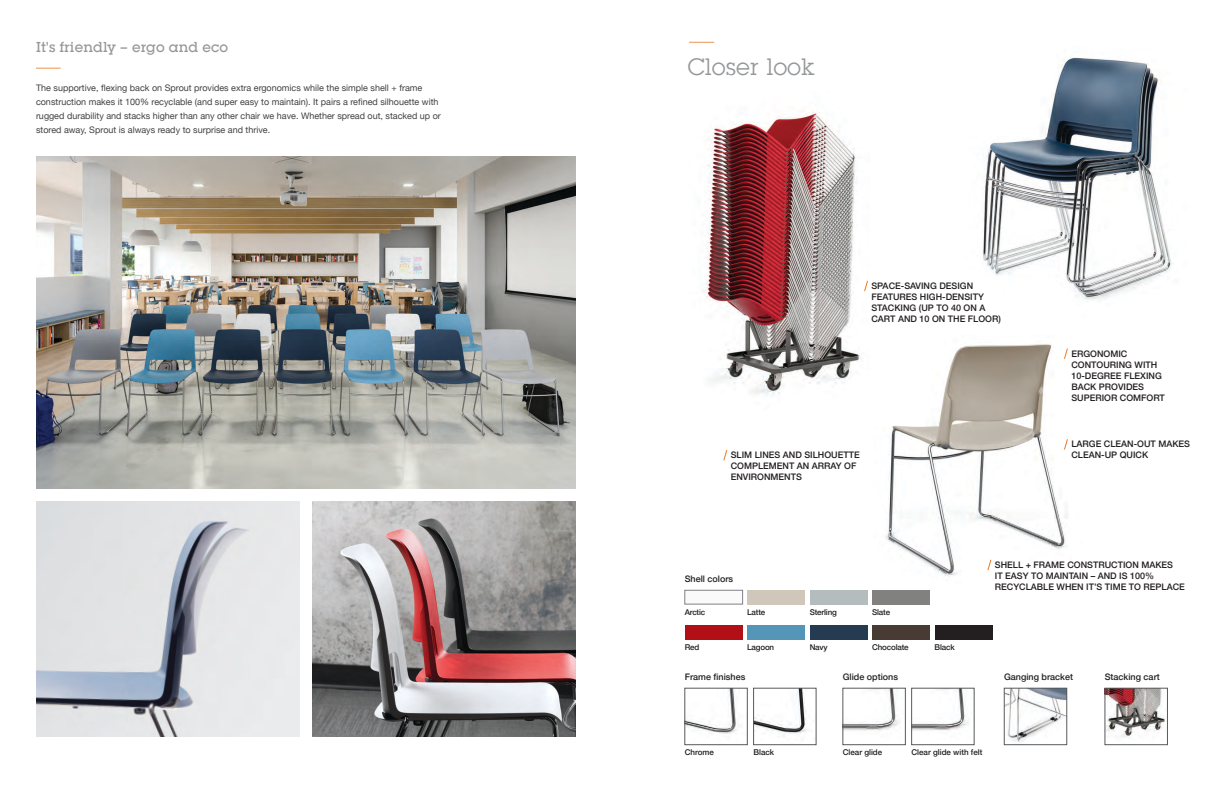
<style>
.page{position:relative;width:1224px;height:792px;background:#fff}
.page>*{position:absolute;margin:0;border:0;box-sizing:border-box;transform-origin:0 0}
.Big_title{font:23px "Lubalin Graph Std";letter-spacing:.025em;color:#949698}
.Small_Title{font:500 14px "Lubalin Graph Std";letter-spacing:.01em;color:#949698}
.Small_inset_title{font:500 9px/11px "Helvetica Neue";color:#231f20}
.Body_Copy_1{font:9px/14px "Helvetica Neue";color:#414142}
.Small_inset_descript{font:500 8px "Helvetica Neue";letter-spacing:-.02em;color:#231f20}
.Small_inset_descript-2{font:500 8px "Helvetica Neue";color:#231f20}
</style>
<div class="page">
<img style="left:885px;top:344px;width:183px;height:233px">
<img style="left:313px;top:502px;width:263px;height:235px">
<svg style="left:689px;top:42px;width:25px;height:1px"></svg>
<img style="left:36px;top:157px;width:540px;height:331px">
<img style="left:36px;top:502px;width:263px;height:235px">
<svg style="left:36px;top:68px;width:25px;height:1px"></svg>
<img style="left:983px;top:57px;width:188px;height:243px">
<img style="left:702px;top:110px;width:159px;height:285px">
<svg style="left:864px;top:280px;width:4px;height:12px"></svg>
<svg style="left:1064px;top:348px;width:4px;height:11px"></svg>
<svg style="left:1064px;top:439px;width:4px;height:11px"></svg>
<svg style="left:987px;top:559px;width:5px;height:12px"></svg>
<svg style="left:723px;top:450px;width:4px;height:11px"></svg>
<img style="left:687px;top:690px;width:53px;height:44px">
<div style="left:685px;top:688px;width:62px;height:57px;border:1px solid #58595b"></div>
<img style="left:845px;top:690px;width:55px;height:41px">
<div style="left:843px;top:688px;width:63px;height:57px;border:1px solid #58595b"></div>
<img style="left:914px;top:690px;width:55px;height:41px">
<div style="left:912px;top:688px;width:62px;height:57px;border:1px solid #58595b"></div>
<img style="left:1006px;top:690px;width:59px;height:52px">
<div style="left:1004px;top:688px;width:63px;height:57px;border:1px solid #58595b"></div>
<img style="left:1107px;top:690px;width:58px;height:49px">
<div style="left:1105px;top:688px;width:63px;height:57px;border:1px solid #58595b"></div>
<img style="left:755px;top:690px;width:53px;height:47px">
<div style="left:753px;top:688px;width:63px;height:57px;border:1px solid #58595b"></div>
<div style="left:685px;top:590px;width:58px;height:14px;background:#fafafa;border:1px solid #808285"></div>
<div style="left:747px;top:590px;width:58px;height:14px;background:#d0c6ba"></div>
<div style="left:810px;top:590px;width:57px;height:14px;background:#b4bcbd"></div>
<div style="left:872px;top:590px;width:58px;height:14px;background:#818180"></div>
<div style="left:685px;top:625px;width:57px;height:15px;background:#b30f17"></div>
<div style="left:810px;top:625px;width:57px;height:15px;background:#243b52"></div>
<div style="left:747px;top:625px;width:58px;height:15px;background:#5396b7"></div>
<div style="left:872px;top:625px;width:58px;height:15px;background:#473b33"></div>
<div style="left:935px;top:625px;width:57px;height:15px;background:#231f20"></div>
<p class="Small_Title" style="left:36px;top:38px;width:194px">It’s friendly – ergo and eco</p>
<p class="Body_Copy_1" style="left:36px;top:81px;width:406px">The supportive, flexing back on Sprout provides extra ergonomics while the simple shell + frame construction makes it 100% recyclable (and super easy to maintain). It pairs a refined silhouette with rugged durability and stacks higher than any other chair we have. Whether spread out, stacked up or stored away, Sprout is always ready to surprise and thrive.</p>
<p class="Big_title" style="left:688px;top:52px;width:129px">Closer look</p>
<p class="Small_inset_title" style="left:871px;top:279px;width:131px">SPACE-SAVING DESIGN<br>FEATURES HIGH-DENSITY<br>STACKING (UP TO 40 ON A<br>CART AND 10 ON THE FLOOR)</p>
<p class="Small_inset_title" style="left:731px;top:449px;width:131px">SLIM LINES AND SILHOUETTE<br>COMPLEMENT AN ARRAY OF<br>ENVIRONMENTS</p>
<p class="Small_inset_title" style="left:1071px;top:347px;width:95px">ERGONOMIC<br>CONTOURING WITH<br>10-DEGREE FLEXING<br>BACK PROVIDES<br>SUPERIOR COMFORT</p>
<p class="Small_inset_title" style="left:1071px;top:438px;width:120px">LARGE CLEAN-OUT MAKES<br>CLEAN-UP QUICK</p>
<p class="Small_inset_title" style="left:685px;top:573px;width:50px">Shell colors</p>
<p class="Small_inset_descript" style="left:685px;top:606px;width:22px">Arctic</p>
<p class="Small_inset_descript" style="left:747px;top:606px;width:20px">Latte</p>
<p class="Small_inset_descript" style="left:810px;top:606px;width:29px">Sterling</p>
<p class="Small_inset_descript" style="left:872px;top:606px;width:20px">Slate</p>
<p class="Small_inset_descript" style="left:685px;top:641px;width:16px">Red</p>
<p class="Small_inset_descript" style="left:747px;top:641px;width:29px">Lagoon</p>
<p class="Small_inset_descript" style="left:810px;top:641px;width:20px">Navy</p>
<p class="Small_inset_descript" style="left:872px;top:641px;width:38px">Chocolate</p>
<p class="Small_inset_descript" style="left:935px;top:641px;width:22px">Black</p>
<p class="Small_inset_title" style="left:995px;top:558px;width:192px">SHELL + FRAME CONSTRUCTION MAKES<br>IT EASY TO MAINTAIN – AND IS 100%<br>RECYCLABLE WHEN IT’S TIME TO REPLACE</p>
<p class="Small_inset_title" style="left:685px;top:671px;width:62px">Frame finishes</p>
<p class="Small_inset_title" style="left:843px;top:671px;width:57px">Glide options</p>
<p class="Small_inset_title" style="left:1004px;top:671px;width:71px">Ganging bracket</p>
<p class="Small_inset_title" style="left:1105px;top:671px;width:57px">Stacking cart</p>
<p class="Small_inset_descript" style="left:685px;top:746px;width:31px">Chrome</p>
<p class="Small_inset_descript" style="left:753px;top:746px;width:22px">Black</p>
<p class="Small_inset_descript-2" style="left:843px;top:746px;width:41px">Clear glide</p>
<p class="Small_inset_descript-2" style="left:912px;top:746px;width:72px">Clear glide with felt</p>
</div>
